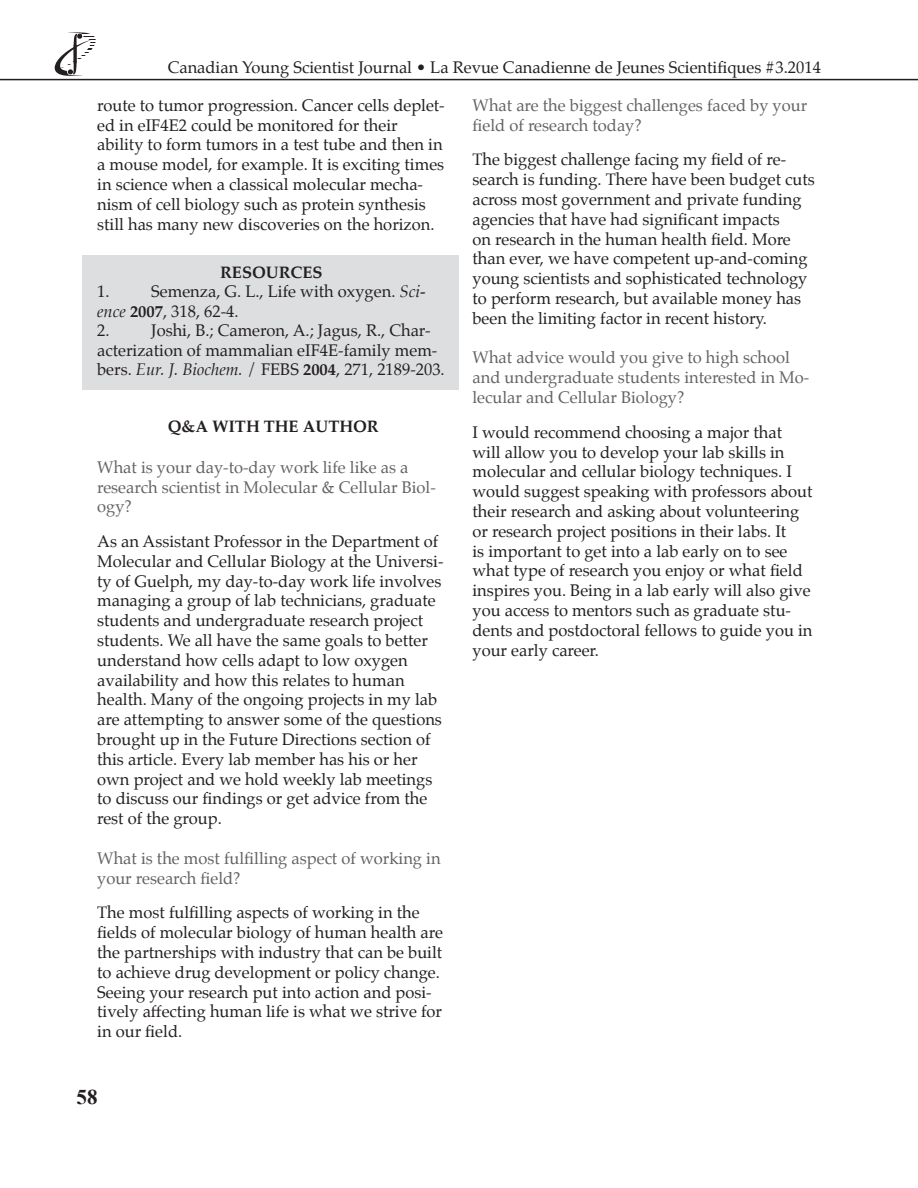
<style>
.page{position:relative;width:918px;height:1188px;background:#fff}
.page>*{position:absolute;margin:0;border:0;box-sizing:border-box;transform-origin:0 0}
.t1{font:700 21px "Times New Roman";color:#231f20}
.t2{font:16.5px/19.8px "Palatino";color:#231f20}
.t3{font:16.5px/19.8px "Palatino";color:#636366}
.Paragraph_Style_1{font:700 16.5px "Palatino";color:#231f20}
.s1{font-style:italic}
.s2{font-weight:700}
</style>
<div class="page">
<svg style="left:55px;top:32px;width:41px;height:44px"></svg>
<hr style="left:0;top:79px;width:918px;height:1px;background:#231f20">
<div style="left:83px;top:255px;width:376px;height:135px;background:#dddee0"></div>
<p class="t2" style="left:168px;top:57px;width:655px">Canadian Young Scientist Journal • La Revue Canadienne de Jeunes Scientifiques #3.2014</p>
<p class="t2" style="left:97px;top:95px;width:349px">route to tumor progression. Cancer cells deplet&shy;ed in eIF4E2 could be monitored for their</p>
<p class="t2" style="left:97px;top:135px;width:349px">ability to form tumors in a test tube and then in a mouse model, for example. It is exciting times in science when a classical molecular mecha&shy;nism of cell biology such as protein synthesis still has many new discoveries on the horizon.</p>
<p class="Paragraph_Style_1" style="left:220px;top:258px;width:104px">RESOURCES</p>
<p class="t2" style="left:97px;top:281px;width:14px">1.</p>
<p class="t2" style="left:97px;top:282px;width:330px;text-indent:54px">Semenza, G. L., Life with oxygen. <span class="s1">Sci&shy;ence</span> <span class="s2">2007</span>, 318, 62-4.</p>
<p class="t2" style="left:97px;top:320px;width:14px">2.</p>
<p class="t2" style="left:97px;top:321px;width:349px;text-indent:54px">Joshi, B.; Cameron, A.; Jagus, R., Char&shy;acterization of mammalian eIF4E-family mem&shy;bers. <span class="s1">Eur. J. Biochem.</span> / FEBS <span class="s2">2004</span>, 271, 2189-203.</p>
<p class="Paragraph_Style_1" style="left:168px;top:412px;width:212px">Q&amp;A WITH THE AUTHOR</p>
<p class="t3" style="left:97px;top:457px;width:340px">What is your day-to-day work life like as a research scientist in Molecular &amp; Cellular Biol&shy;ogy?</p>
<p class="t2" style="left:97px;top:531px;width:348px">As an Assistant Professor in the Department of Molecular and Cellular Biology at the Universi&shy;ty of Guelph, my day-to-day work life involves managing a group of lab technicians, graduate students and undergraduate research project students. We all have the same goals to better understand how cells adapt to low oxygen availability and how this relates to human health. Many of the ongoing projects in my lab are attempting to answer some of the questions brought up in the Future Directions section of this article. Every lab member has his or her own project and we hold weekly lab meetings to discuss our findings or get advice from the rest of the group.</p>
<p class="t3" style="left:97px;top:848px;width:345px">What is the most fulfilling aspect of working in your research field?</p>
<p class="t2" style="left:97px;top:903px;width:347px">The most fulfilling aspects of working in the fields of molecular biology of human health are the partnerships with industry that can be built to achieve drug development or policy change.<br>Seeing your research put into action and posi&shy;tively affecting human life is what we strive for in our field.</p>
<p class="t1" style="left:76px;top:1082px;width:22px">58</p>
<p class="t3" style="left:472px;top:95px;width:336px">What are the biggest challenges faced by your field of research today?</p>
<p class="t2" style="left:472px;top:150px;width:344px">The biggest challenge facing my field of re&shy;search is funding. There have been budget cuts</p>
<p class="t2" style="left:472px;top:189px;width:337px">across most government and private funding agencies that have had significant impacts<br>on research in the human health field. More than ever, we have competent up-and-coming young scientists and sophisticated technology</p>
<p class="t2" style="left:472px;top:288px;width:330px">to perform research, but available money has been the limiting factor in recent history.</p>
<p class="t3" style="left:472px;top:348px;width:338px">What advice would you give to high school and undergraduate students interested in Mo&shy;lecular and Cellular Biology?</p>
<p class="t2" style="left:472px;top:422px;width:342px">I would recommend choosing a major that will allow you to develop your lab skills in molecular and cellular biology techniques. I would suggest speaking with professors about their research and asking about volunteering or research project positions in their labs. It<br>is important to get into a lab early on to see what type of research you enjoy or what field inspires you. Being in a lab early will also give you access to mentors such as graduate stu&shy;dents and postdoctoral fellows to guide you in your early career.</p>
</div>
